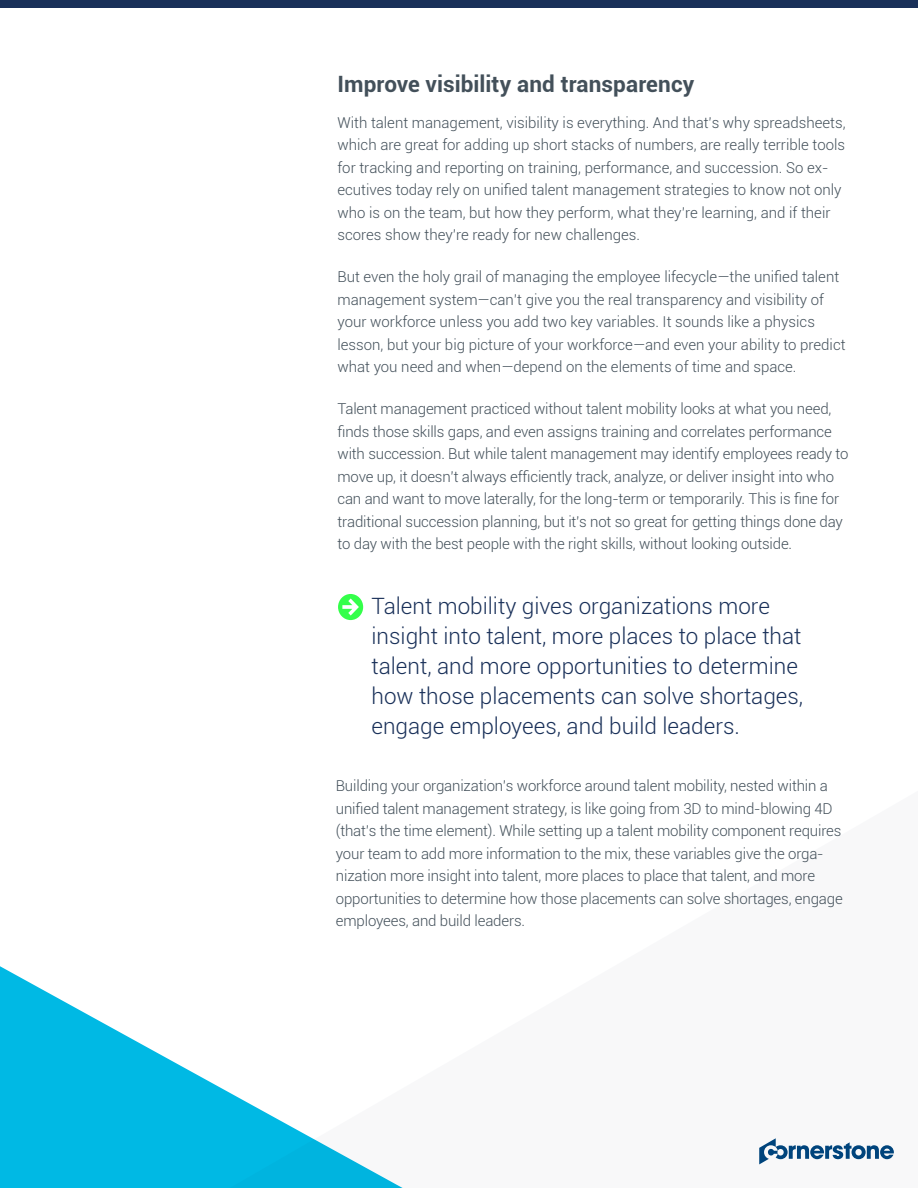
<style>
.page{position:relative;width:918px;height:1188px;background:#fff}
.page>*{position:absolute;margin:0;border:0;box-sizing:border-box;transform-origin:0 0}
.t1{font:300 22.5px/30px "Roboto";color:#193059}
.t2{font:700 22.5px "Roboto";color:#43505a}
.t3{font:300 15px/22.5px "Roboto";letter-spacing:-.01em;color:#43505a}
</style>
<div class="page">
<div style="left:0;top:0;width:918px;height:8px;background:#193059"></div>
<svg style="left:0;top:966px;width:153px;height:222px;fill:#00b9e4"></svg>
<svg style="left:153px;top:1050px;width:741px;height:138px"></svg>
<svg style="left:338px;top:594px;width:25px;height:26px"></svg>
<h1 class="t2" style="left:338px;top:68px;width:358px">Improve visibility and transparency</h1>
<p class="t3" style="left:338px;top:111px;width:510px">With talent management, visibility is everything. And that’s why spreadsheets, which are great for adding up short stacks of numbers, are really terrible tools for tracking and reporting on training, performance, and succession. So ex&shy;ecutives today rely on unified talent management strategies to know not only who is on the team, but how they perform, what they’re learning, and if their scores show they’re ready for new challenges.</p>
<p class="t3" style="left:338px;top:265px;width:510px">But even the holy grail of managing the employee lifecycle―the unified talent management system―can’t give you the real transparency and visibility of your workforce unless you add two key variables. It sounds like a physics lesson, but your big picture of your workforce—and even your ability to predict what you need and when—depend on the elements of time and space.</p>
<p class="t3" style="left:338px;top:397px;width:513px">Talent management practiced without talent mobility looks at what you need, finds those skills gaps, and even assigns training and correlates performance with succession. But while talent management may identify employees ready to move up, it doesn’t always efficiently track, analyze, or deliver insight into who can and want to move laterally, for the long-term or temporarily. This is fine for traditional succession planning, but it’s not so great for getting things done day to day with the best people with the right skills, without looking outside.</p>
<h1 class="t1" style="left:372px;top:591px;width:433px">Talent mobility gives organizations more insight into talent, more places to place that talent, and more opportunities to determine how those placements can solve shortages, engage employees, and build leaders.</h1>
<p class="t3" style="left:336px;top:774px;width:508px">Building your organization’s workforce around talent mobility, nested within a unified talent management strategy, is like going from 3D to mind-blowing 4D (that’s the time element). While setting up a talent mobility component requires your team to add more information to the mix, these variables give the orga&shy;nization more insight into talent, more places to place that talent, and more opportunities to determine how those placements can solve shortages, engage employees, and build leaders.</p>
</div>
